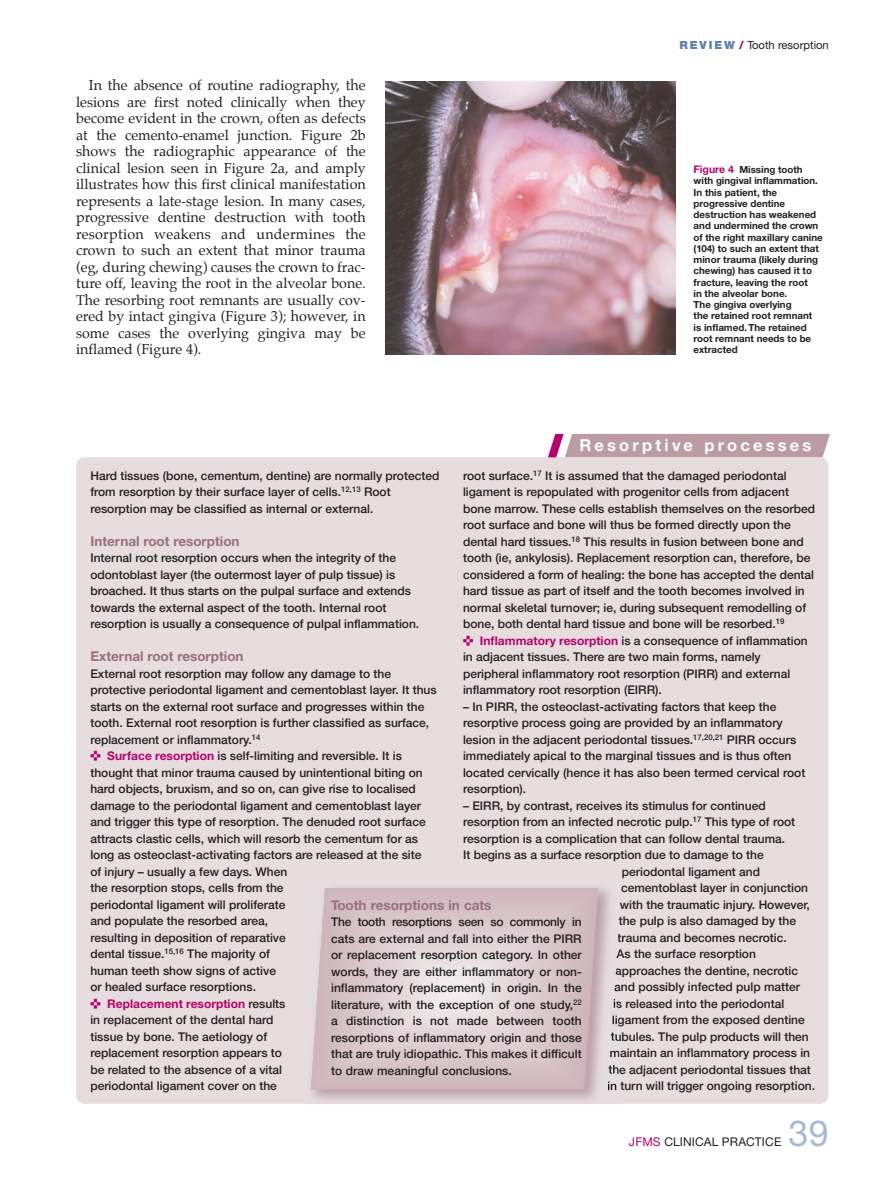
<style>
.page{position:relative;width:894px;height:1190px;background:#fff}
.page>*{position:absolute;margin:0;border:0;box-sizing:border-box;transform-origin:0 0}
.t1{font:36px "Helvetica Neue CE";color:#a6b8d3}
.t2{font:700 16.5px "Helvetica Neue CE";letter-spacing:.195em;color:#fff}
.t3{font:14.25px/16.5px "Palatino";color:#231f20;text-align:justify}
.t4{font:700 13.5px "Helvetica Neue CE";color:#986f7e}
.t5{font:500 12px/16.5px "Helvetica Neue CE";color:#231f20}
.t6{font:700 12px "Helvetica Neue CE";color:#b6036c}
.t7{font:12px "Helvetica Neue CE";letter-spacing:.01em;color:#231f20}
.t8{font:11.25px "Helvetica Neue CE";color:#231f20}
.t9{font:700 9.75px/11.2px "Helvetica Neue CE";color:#231f20}
.s1{font-weight:900;color:#5e83a8}
.s2{font-weight:900;color:#b6036c}
.s3{font-size:10.5px;color:#b6036c}
.s4{font-weight:700;color:#b6036c}
.s5{font-weight:500;color:#231f20}
.s6{color:#b6036c}
</style>
<div class="page">
<img style="left:386px;top:82px;width:289px;height:273px">
<div style="left:76px;top:457px;width:752px;height:647px;background:#e7dcde;border-radius:9px"></div>
<svg style="left:548px;top:434px;width:282px;height:23px;background:#bf9da7"></svg>
<svg style="left:614px;top:984px;width:3px;height:8px"></svg>
<svg style="left:614px;top:999px;width:3px;height:9px"></svg>
<svg style="left:612px;top:1015px;width:5px;height:10px"></svg>
<svg style="left:611px;top:1032px;width:6px;height:9px"></svg>
<svg style="left:610px;top:1050px;width:7px;height:7px"></svg>
<svg style="left:608px;top:1065px;width:9px;height:9px"></svg>
<svg style="left:608px;top:1081px;width:9px;height:10px"></svg>
<svg style="left:311px;top:888px;width:287px;height:201px"></svg>
<p class="t3" style="left:76px;top:78px;width:291px;text-indent:13px">in the absence of routine radiography, the lesions are first noted clinically when they become evident in the crown, often as defects at the cemento-enamel junction. Figure 2b shows the radiographic appearance of the clinical lesion seen in Figure 2a, and amply illustrates how this first clinical manifestation represents a late-stage lesion. in many cases, progressive dentine destruction with tooth resorption weakens and undermines the crown to such an extent that minor trauma (eg, during chewing) causes the crown to frac&shy;ture off, leaving the root in the alveolar bone.<br>The resorbing root remnants are usually cov&shy;ered by intact gingiva (Figure 3); however, in some cases the overlying gingiva may be inflamed (Figure 4).</p>
<p class="t8" style="left:679px;top:41px;width:151px"><span class="s1">R E V I E W</span> <span class="s2">/</span> Tooth resorption</p>
<p class="t9" style="left:694px;top:165px;width:131px"><span class="s3">Figure 4</span> Missing tooth with gingival inflammation.<br>In this patient, the progressive dentine destruction has weakened and undermined the crown of the right maxillary canine (104) to such an extent that minor trauma (likely during chewing) has caused it to fracture, leaving the root<br>in the alveolar bone.<br>The gingiva overlying<br>the retained root remnant<br>is inflamed. The retained root remnant needs to be extracted</p>
<h2 class="t2" style="left:579px;top:439px;width:234px">Resorptive processes</h2>
<p class="t5" style="left:463px;top:468px;width:353px">root surface.<sup>17</sup> It is assumed that the damaged periodontal ligament is repopulated with progenitor cells from adjacent bone marrow. These cells establish themselves on the resorbed root surface and bone will thus be formed directly upon the dental hard tissues.<sup>18</sup> This results in fusion between bone and tooth (ie, ankylosis). Replacement resorption can, therefore, be considered a form of healing: the bone has accepted the dental hard tissue as part of itself and the tooth becomes involved in normal skeletal turnover; ie, during subsequent remodelling of bone, both dental hard tissue and bone will be resorbed.<sup>19</sup></p>
<p class="t5" style="left:463px;top:633px;width:346px;text-indent:17px"><span class="s4">Inflammatory resorption</span> is a consequence of inflammation in adjacent tissues. There are two main forms, namely peripheral inflammatory root resorption (PIRR) and external inflammatory root resorption (EIRR).</p>
<p class="t5" style="left:463px;top:699px;width:344px">– In PIRR, the osteoclast-activating factors that keep the resorptive process going are provided by an inflammatory lesion in the adjacent periodontal tissues.<sup>17,20,21</sup> PIRR occurs immediately apical to the marginal tissues and is thus often located cervically (hence it has also been termed cervical root resorption).</p>
<p class="t5" style="left:463px;top:798px;width:304px">– EIRR, by contrast, receives its stimulus for continued</p>
<p class="t5" style="left:463px;top:815px;width:334px">resorption from an infected necrotic pulp.<sup>17</sup> This type of root</p>
<p class="t5" style="left:463px;top:831px;width:324px">resorption is a complication that can follow dental trauma.</p>
<p class="t5" style="left:463px;top:848px;width:302px">It begins as a surface resorption due to damage to the</p>
<p class="t5" style="left:622px;top:864px;width:140px">periodontal ligament and</p>
<p class="t5" style="left:621px;top:881px;width:188px">cementoblast layer in conjunction</p>
<p class="t5" style="left:620px;top:897px;width:191px">with the traumatic injury. However,</p>
<p class="t5" style="left:619px;top:914px;width:179px">the pulp is also damaged by the</p>
<p class="t5" style="left:618px;top:930px;width:171px">trauma and becomes necrotic.</p>
<p class="t5" style="left:616px;top:947px;width:141px">As the surface resorption</p>
<p class="t5" style="left:615px;top:963px;width:184px">approaches the dentine, necrotic</p>
<p class="t5" style="left:614px;top:980px;width:187px">and possibly infected pulp matter</p>
<p class="t5" style="left:613px;top:996px;width:173px">is released into the periodontal</p>
<p class="t5" style="left:612px;top:1013px;width:194px">ligament from the exposed dentine</p>
<p class="t5" style="left:611px;top:1029px;width:200px">tubules. The pulp products will then</p>
<p class="t5" style="left:609px;top:1046px;width:202px">maintain an inflammatory process in</p>
<p class="t5" style="left:608px;top:1062px;width:204px">the adjacent periodontal tissues that</p>
<p class="t5" style="left:607px;top:1079px;width:209px">in turn will trigger ongoing resorption.</p>
<p class="t5" style="left:90px;top:468px;width:351px">Hard tissues (bone, cementum, dentine) are normally protected from resorption by their surface layer of cells.<sup>12,13</sup> Root resorption may be classified as internal or external.</p>
<p class="t4" style="left:90px;top:536px;width:151px">Internal root resorption</p>
<p class="t5" style="left:90px;top:551px;width:330px">Internal root resorption occurs when the integrity of the odontoblast layer (the outermost layer of pulp tissue) is broached. It thus starts on the pulpal surface and extends towards the external aspect of the tooth. Internal root resorption is usually a consequence of pulpal inflammation.</p>
<p class="t4" style="left:90px;top:651px;width:155px">External root resorption</p>
<p class="t5" style="left:90px;top:666px;width:302px">External root resorption may follow any damage to the</p>
<p class="t5" style="left:90px;top:683px;width:348px">protective periodontal ligament and cementoblast layer. It thus</p>
<p class="t5" style="left:90px;top:699px;width:335px">starts on the external root surface and progresses within the</p>
<p class="t5" style="left:90px;top:716px;width:340px">tooth. External root resorption is further classified as surface,</p>
<p class="t5" style="left:90px;top:732px;width:172px">replacement or inflammatory.<sup>14</sup></p>
<p class="t5" style="left:107px;top:749px;width:296px"><span class="s4">Surface resorption</span> is self-limiting and reversible. It is</p>
<p class="t5" style="left:90px;top:765px;width:334px">thought that minor trauma caused by unintentional biting on</p>
<p class="t5" style="left:90px;top:782px;width:327px">hard objects, bruxism, and so on, can give rise to localised</p>
<p class="t5" style="left:90px;top:798px;width:332px">damage to the periodontal ligament and cementoblast layer</p>
<p class="t5" style="left:90px;top:815px;width:337px">and trigger this type of resorption. The denuded root surface</p>
<p class="t5" style="left:90px;top:831px;width:329px">attracts clastic cells, which will resorb the cementum for as</p>
<p class="t5" style="left:90px;top:848px;width:333px">long as osteoclast-activating factors are released at the site</p>
<p class="t5" style="left:90px;top:864px;width:198px">of injury – usually a few days. When</p>
<p class="t5" style="left:90px;top:881px;width:195px">the resorption stops, cells from the</p>
<p class="t5" style="left:90px;top:897px;width:196px">periodontal ligament will proliferate</p>
<p class="t5" style="left:90px;top:914px;width:179px">and populate the resorbed area,</p>
<p class="t5" style="left:90px;top:930px;width:197px">resulting in deposition of reparative</p>
<p class="t5" style="left:90px;top:947px;width:181px">dental tissue.<sup>15,16</sup> The majority of</p>
<p class="t5" style="left:90px;top:963px;width:187px">human teeth show signs of active</p>
<p class="t5" style="left:90px;top:980px;width:167px">or healed surface resorptions.</p>
<p class="t6" style="left:107px;top:999px;width:180px">Replacement resorption <span class="s5">results</span></p>
<p class="t5" style="left:90px;top:1013px;width:185px">in replacement of the dental hard</p>
<p class="t5" style="left:90px;top:1029px;width:178px">tissue by bone. The aetiology of</p>
<p class="t5" style="left:90px;top:1046px;width:193px">replacement resorption appears to</p>
<p class="t5" style="left:90px;top:1062px;width:193px">be related to the absence of a vital</p>
<p class="t5" style="left:90px;top:1079px;width:188px">periodontal ligament cover on the</p>
<p class="t4" style="left:331px;top:900px;width:162px">Tooth resorptions in cats</p>
<p class="t5" style="left:331px;top:915px;width:252px;text-align:justify">The tooth resorptions seen so commonly in cats are external and fall into either the PIRR or replacement resorption category. In other words, they are either inflammatory or non&shy;inflammatory (replacement) in origin. In the literature, with the exception of one study,<sup>22 </sup>a distinction is not made between tooth resorptions of inflammatory origin and those that are truly idiopathic. This makes it difficult to draw meaningful conclusions.</p>
<p class="t7" style="left:629px;top:1137px;width:154px"><span class="s6">JFMS</span> CLINICAL PRACTICE</p>
<h1 class="t1" style="left:788px;top:1120px;width:42px">39</h1>
</div>
